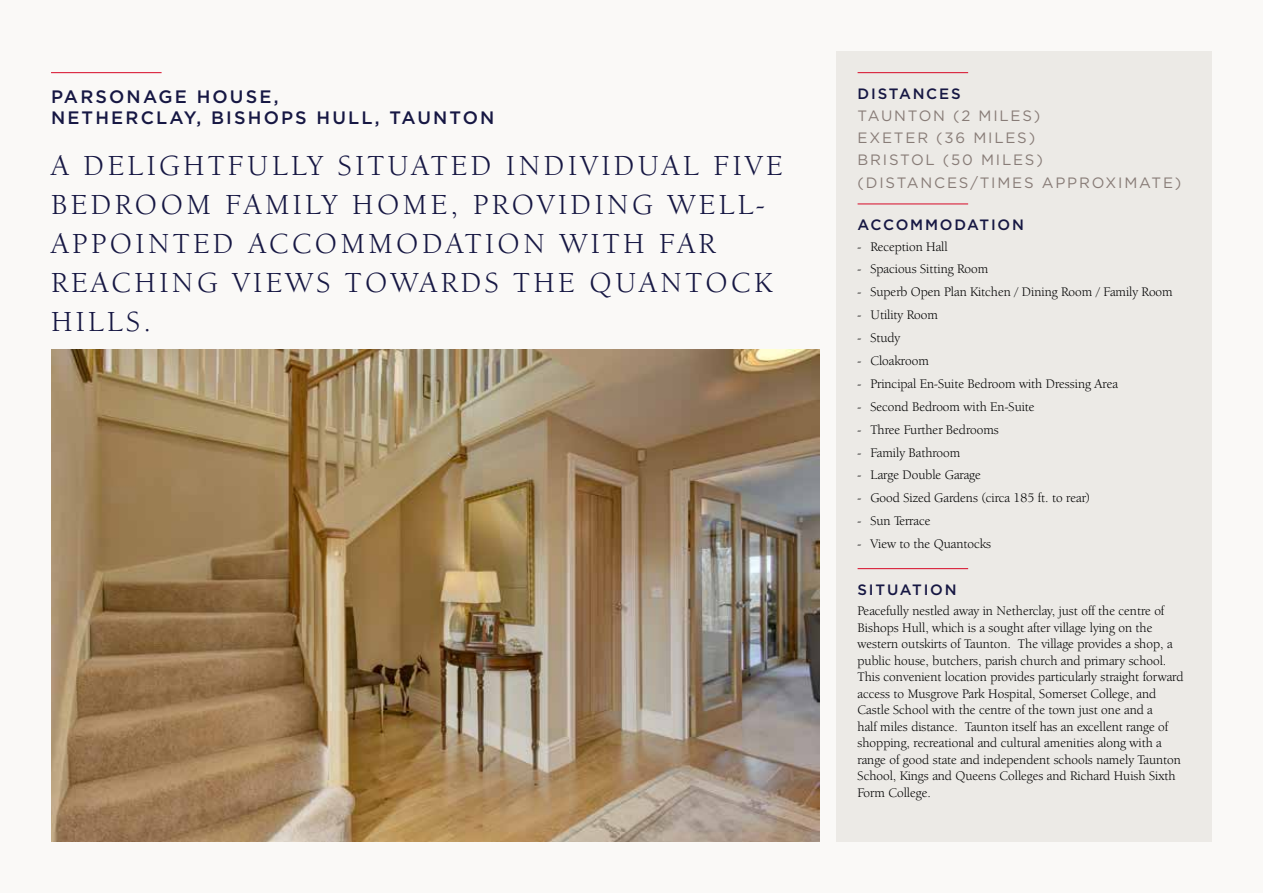
<style>
.page{position:relative;width:1263px;height:893px;background:#faf9f7}
.page>*{position:absolute;margin:0;border:0;box-sizing:border-box;transform-origin:0 0}
.t1{font:30px/38.8px "Berkeley Oldstyle IT Cby BT";letter-spacing:.12em;color:#161743}
.t2{font:500 18px/21px "Gotham";letter-spacing:.12em;color:#161743}
.t3{font:15px/22.2px "Gotham";letter-spacing:.12em;color:#887c77}
.t4{font:500 15px "Gotham";letter-spacing:.12em;color:#161743}
.t5{font:13.5px/16.5px "Berkeley Oldstyle IT Cby BT";color:#000}
</style>
<div class="page">
<div style="left:836px;top:51px;width:376px;height:791px;background:#eceae6"></div>
<svg style="left:857px;top:72px;width:112px;height:1px"></svg>
<svg style="left:857px;top:204px;width:112px;height:1px"></svg>
<svg style="left:857px;top:568px;width:112px;height:1px"></svg>
<img style="left:51px;top:350px;width:768px;height:492px">
<svg style="left:51px;top:72px;width:111px;height:1px"></svg>
<h2 class="t2" style="left:51px;top:86px;width:445px">PARSONAGE HOUSE,<br>NETHERCLAY, BISHOPS HULL, TAUNTON</h2>
<h1 class="t1" style="left:51px;top:146px;width:733px">A DELIGHTFULLY SITUATED INDIVIDUAL FIVE<br>BEDROOM FAMILY HOME, PROVIDING WELL-<br>APPOINTED ACCOMMODATION WITH FAR<br>REACHING VIEWS TOWARDS THE QUANTOCK<br>HILLS.</h1>
<p class="t4" style="left:857px;top:84px;width:105px">DISTANCES</p>
<p class="t3" style="left:857px;top:104px;width:325px">TAUNTON (2 MILES)<br>EXETER (36 MILES)<br>BRISTOL (50 MILES) (DISTANCES/TIMES APPROXIMATE)</p>
<p class="t4" style="left:857px;top:215px;width:168px">ACCOMMODATION</p>
<p class="t5" style="left:857px;top:238px;width:92px">- Reception Hall</p>
<p class="t5" style="left:857px;top:261px;width:132px">- Spacious Sitting Room</p>
<p class="t5" style="left:857px;top:284px;width:317px">- Superb Open Plan Kitchen / Dining Room / Family Room</p>
<p class="t5" style="left:857px;top:307px;width:82px">- Utility Room</p>
<p class="t5" style="left:857px;top:329px;width:44px">- Study</p>
<p class="t5" style="left:857px;top:352px;width:73px">- Cloakroom</p>
<p class="t5" style="left:857px;top:375px;width:262px">- Principal En-Suite Bedroom with Dressing Area</p>
<p class="t5" style="left:857px;top:398px;width:179px">- Second Bedroom with En-Suite</p>
<p class="t5" style="left:857px;top:421px;width:143px">- Three Further Bedrooms</p>
<p class="t5" style="left:857px;top:444px;width:104px">- Family Bathroom</p>
<p class="t5" style="left:857px;top:467px;width:125px">- Large Double Garage</p>
<p class="t5" style="left:857px;top:490px;width:234px">- Good Sized Gardens (circa 185 ft. to rear)</p>
<p class="t5" style="left:857px;top:512px;width:74px">- Sun Terrace</p>
<p class="t5" style="left:857px;top:535px;width:135px">- View to the Quantocks</p>
<p class="t4" style="left:857px;top:580px;width:101px">SITUATION</p>
<p class="t5" style="left:857px;top:603px;width:327px">Peacefully nestled away in Netherclay, just off the centre of Bishops Hull, which is a sought after village lying on the western outskirts of Taunton. The village provides a shop, a public house, butchers, parish church and primary school.<br>This convenient location provides particularly straight forward access to Musgrove Park Hospital, Somerset College, and Castle School with the centre of the town just one and a<br>half miles distance. Taunton itself has an excellent range of shopping, recreational and cultural amenities along with a range of good state and independent schools namely Taunton School, Kings and Queens Colleges and Richard Huish Sixth Form College.</p>
</div>
